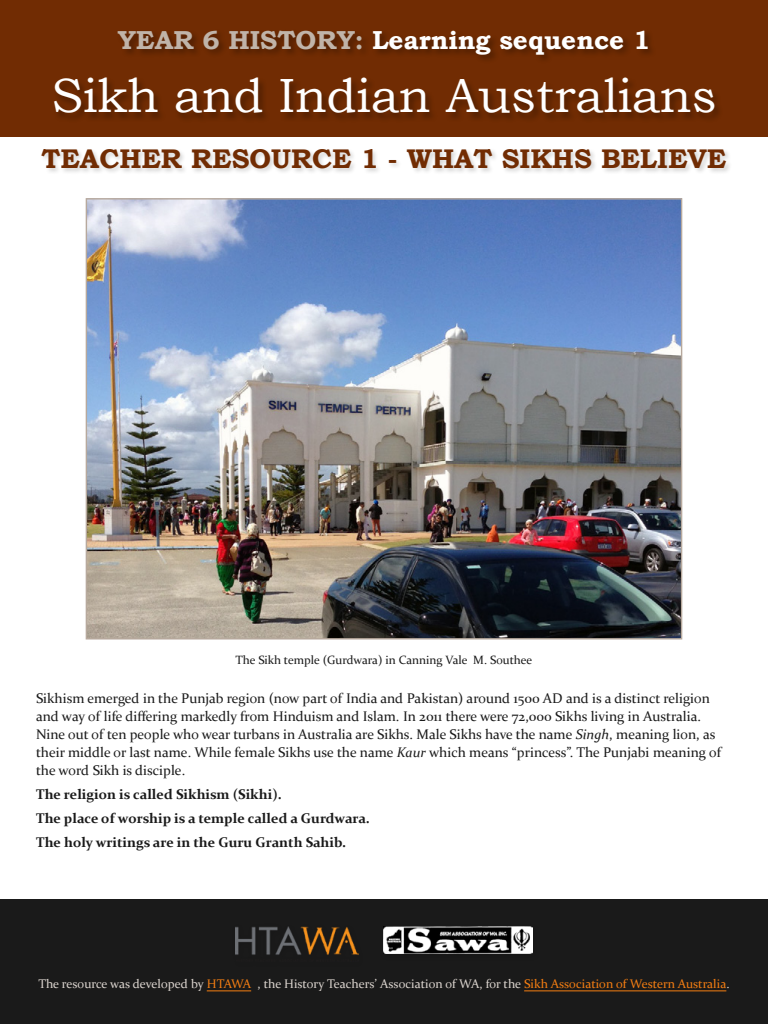
<style>
.page{position:relative;width:768px;height:1024px;background:#fff}
.page>*{position:absolute;margin:0;border:0;box-sizing:border-box;transform-origin:0 0}
.t1{font:48px "Bookman Old Style";color:#fff}
.t2{font:700 27px "Bookman Old Style";color:#712c03}
.t3{font:700 26px "Bookman Old Style";color:#fff}
.body_text{font:14px/18px "Constantia";color:#1a1a1a}
.body_text-2{font:700 14px "Constantia";color:#1a1a1a}
.t4{font:12.5px "Constantia";color:#dbd4ce}
.body_text-3{font:12px "Constantia";color:#1a1a1a}
.s1{color:#c0b4a9}
.s2{font-style:italic}
.s3{color:#f37d12}
</style>
<div class="page">
<div style="left:0;top:0;width:768px;height:137px;background:#712c03"></div>
<div style="left:0;top:899px;width:768px;height:125px;background:#1a1a1a"></div>
<hr style="left:207px;top:990px;width:44px;height:1px;background:#f37d12">
<hr style="left:524px;top:990px;width:202px;height:1px;background:#f37d12">
<img style="left:88px;top:200px;width:592px;height:438px">
<div style="left:117px;top:29px;width:540px;height:35px;background:#000;opacity:.3"></div>
<div style="left:380px;top:924px;width:160px;height:37px;background:#000;opacity:.15"></div>
<img style="left:383px;top:927px;width:150px;height:27px">
<img style="left:235px;top:926px;width:124px;height:29px">
<div style="left:54px;top:77px;width:669px;height:46px;background:#000;opacity:.3"></div>
<div style="left:41px;top:148px;width:692px;height:27px;background:#000;opacity:.16"></div>
<p class="t3" style="left:118px;top:24px;width:534px"><span class="s1">YEAR 6 HISTORY:</span> Learning sequence 1</p>
<p class="t1" style="left:51px;top:69px;width:667px">Sikh and Indian Australians</p>
<p class="t2" style="left:42px;top:143px;width:686px">TEACHER RESOURCE 1 - WHAT SIKHS BELIEVE</p>
<p class="body_text-3" style="left:236px;top:651px;width:298px">The Sikh temple (Gurdwara) in Canning Vale M. Southee</p>
<p class="body_text" style="left:36px;top:689px;width:687px">Sikhism emerged in the Punjab region (now part of India and Pakistan) around 1500 AD and is a distinct religion and way of life differing markedly from Hinduism and Islam. In 2011 there were 72,000 Sikhs living in Australia.<br>Nine out of ten people who wear turbans in Australia are Sikhs. Male Sikhs have the name <span class="s2">Singh</span>, meaning lion, as their middle or last name. While female Sikhs use the name <span class="s2">Kaur</span> which means “princess”. The Punjabi meaning of the word Sikh is disciple.</p>
<p class="body_text-2" style="left:36px;top:785px;width:247px">The religion is called Sikhism (Sikhi).</p>
<p class="body_text-2" style="left:36px;top:809px;width:335px">The place of worship is a temple called a Gurdwara.</p>
<p class="body_text-2" style="left:36px;top:833px;width:312px">The holy writings are in the Guru Granth Sahib.</p>
<p class="t4" style="left:38px;top:975px;width:693px">The resource was developed by <span class="s3">HTAWA</span> , the History Teachers’ Association of WA, for the <span class="s3">Sikh Association of Western Australia</span>.</p>
</div>
